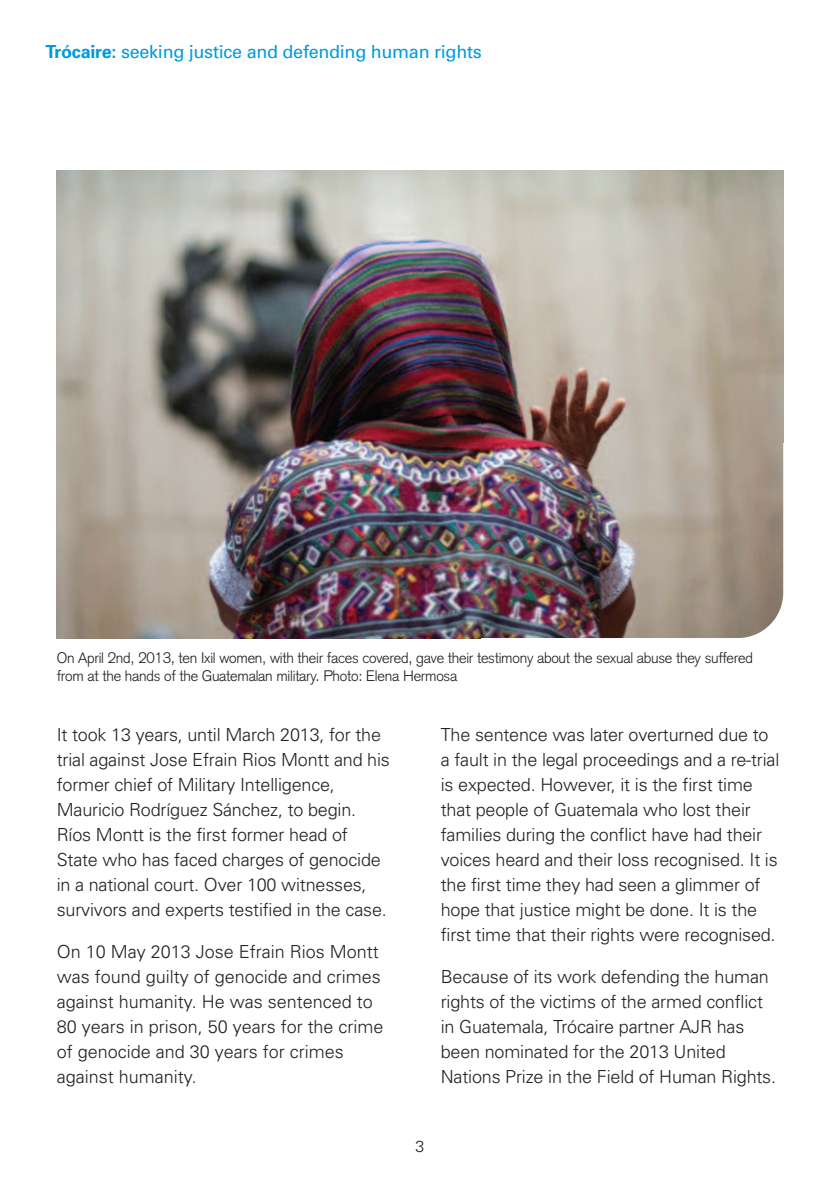
<style>
.page{position:relative;width:840px;height:1191px;background:#fff}
.page>*{position:absolute;margin:0;border:0;box-sizing:border-box;transform-origin:0 0}
.t1{font:300 18px/25px "Univers";letter-spacing:-.01em;color:#231f20}
.t2{font:18px "Univers";letter-spacing:-.015em;color:#009cdf}
.t3{font:300 16px "Univers";color:#231f20}
.t4{font:300 15px/18px "Akzidenz Grotesk";letter-spacing:-.015em;color:#231f20}
.s1{font-weight:700}
</style>
<div class="page">
<img style="left:57px;top:170px;width:725px;height:468px;border-radius:45px">
<img style="left:480px;top:170px;width:302px;height:272px">
<img style="left:57px;top:170px;width:423px;height:468px">
<p class="t2" style="left:45px;top:45px;width:437px"><span class="s1">Trócaire:</span> seeking justice and defending human rights</p>
<p class="t4" style="left:57px;top:651px;width:697px">On April 2nd, 2013, ten Ixil women, with their faces covered, gave their testimony about the sexual abuse they suffered from at the hands of the Guatemalan military. Photo: Elena Hermosa</p>
<p class="t1" style="left:57px;top:724px;width:334px">It took 13 years, until March 2013, for the trial against Jose Efrain Rios Montt and his former chief of Military Intelligence, Mauricio Rodríguez Sánchez, to begin.<br>Ríos Montt is the first former head of State who has faced charges of genocide in a national court. Over 100 witnesses, survivors and experts testified in the case.</p>
<p class="t1" style="left:57px;top:941px;width:328px">On 10 May 2013 Jose Efrain Rios Montt was found guilty of genocide and crimes against humanity. He was sentenced to 80 years in prison, 50 years for the crime of genocide and 30 years for crimes against humanity.</p>
<p class="t1" style="left:440px;top:724px;width:340px">The sentence was later overturned due to a fault in the legal proceedings and a re-trial is expected. However, it is the first time that people of Guatemala who lost their families during the conflict have had their voices heard and their loss recognised. It is the first time they had seen a glimmer of hope that justice might be done. It is the first time that their rights were recognised.</p>
<p class="t1" style="left:440px;top:966px;width:337px">Because of its work defending the human rights of the victims of the armed conflict in Guatemala, Trócaire partner AJR has been nominated for the 2013 United Nations Prize in the Field of Human Rights.</p>
<p class="t3" style="left:415px;top:1140px;width:10px">3</p>
</div>
